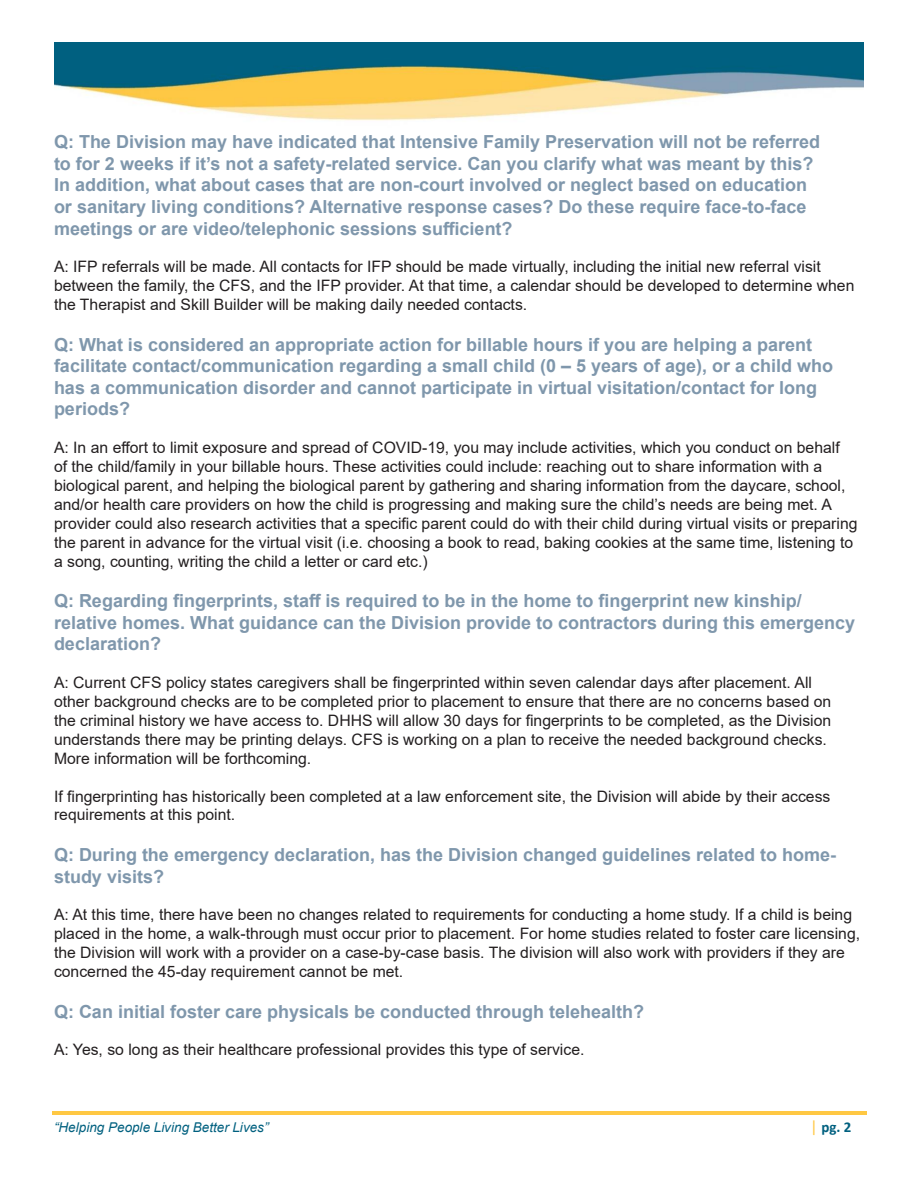
<style>
.page{position:relative;width:918px;height:1188px;background:#fff}
.page>*{position:absolute;margin:0;border:0;box-sizing:border-box;transform-origin:0 0}
.t1{font:700 18px/21.6px "Arial";color:#7f97ac}
.t2{font:15.75px/18.9px "Arial";color:#231f20}
.t3{font:700 15px "Calibri";color:#00607f}
.t4{font:italic 13.5px "Arial";letter-spacing:.005em;color:#00607f}
.s1{font-weight:400;font-size:16.5px;color:#ffc843}
</style>
<div class="page">
<hr style="left:52px;top:1111px;width:814px;height:4px;background:#ffc843">
<img style="left:54px;top:43px;width:810px;height:78px">
<p class="t1" style="left:54px;top:131px;width:768px">Q: The Division may have indicated that Intensive Family Preservation will not be referred to for 2 weeks if it’s not a safety-related service. Can you clarify what was meant by this?<br>In addition, what about cases that are non-court involved or neglect based on education or sanitary living conditions? Alternative response cases? Do these require face-to-face meetings or are video/telephonic sessions sufficient?</p>
<p class="t2" style="left:54px;top:257px;width:802px">A: IFP referrals will be made. All contacts for IFP should be made virtually, including the initial new referral visit between the family, the CFS, and the IFP provider. At that time, a calendar should be developed to determine when the Therapist and Skill Builder will be making daily needed contacts.</p>
<p class="t1" style="left:54px;top:334px;width:781px">Q: What is considered an appropriate action for billable hours if you are helping a parent facilitate contact/communication regarding a small child (0 – 5 years of age), or a child who has a communication disorder and cannot participate in virtual visitation/contact for long periods?</p>
<p class="t2" style="left:54px;top:438px;width:805px">A: In an effort to limit exposure and spread of COVID-19, you may include activities, which you conduct on behalf<br>of the child/family in your billable hours. These activities could include: reaching out to share information with a biological parent, and helping the biological parent by gathering and sharing information from the daycare, school, and/or health care providers on how the child is progressing and making sure the child’s needs are being met. A provider could also research activities that a specific parent could do with their child during virtual visits or preparing the parent in advance for the virtual visit (i.e. choosing a book to read, baking cookies at the same time, listening to a song, counting, writing the child a letter or card etc.)</p>
<p class="t1" style="left:54px;top:590px;width:803px">Q: Regarding fingerprints, staff is required to be in the home to fingerprint new kinship/ relative homes. What guidance can the Division provide to contractors during this emergency declaration?</p>
<p class="t2" style="left:54px;top:673px;width:779px">A: Current CFS policy states caregivers shall be fingerprinted within seven calendar days after placement. All other background checks are to be completed prior to placement to ensure that there are no concerns based on the criminal history we have access to. DHHS will allow 30 days for fingerprints to be completed, as the Division understands there may be printing delays. CFS is working on a plan to receive the needed background checks.<br>More information will be forthcoming.</p>
<p class="t2" style="left:54px;top:786px;width:778px">If fingerprinting has historically been completed at a law enforcement site, the Division will abide by their access requirements at this point.</p>
<p class="t1" style="left:54px;top:844px;width:784px">Q: During the emergency declaration, has the Division changed guidelines related to home&shy;study visits?</p>
<p class="t2" style="left:54px;top:905px;width:808px">A: At this time, there have been no changes related to requirements for conducting a home study. If a child is being placed in the home, a walk-through must occur prior to placement. For home studies related to foster care licensing, the Division will work with a provider on a case-by-case basis. The division will also work with providers if they are concerned the 45-day requirement cannot be met.</p>
<p class="t1" style="left:54px;top:1001px;width:592px">Q: Can initial foster care physicals be conducted through telehealth?</p>
<p class="t2" style="left:54px;top:1040px;width:532px">A: Yes, so long as their healthcare professional provides this type of service.</p>
<p class="t4" style="left:54px;top:1118px;width:216px">“Helping People Living Better Lives”</p>
<p class="t3" style="left:810px;top:1116px;width:43px"><span class="s1">|</span> pg. 2</p>
</div>
